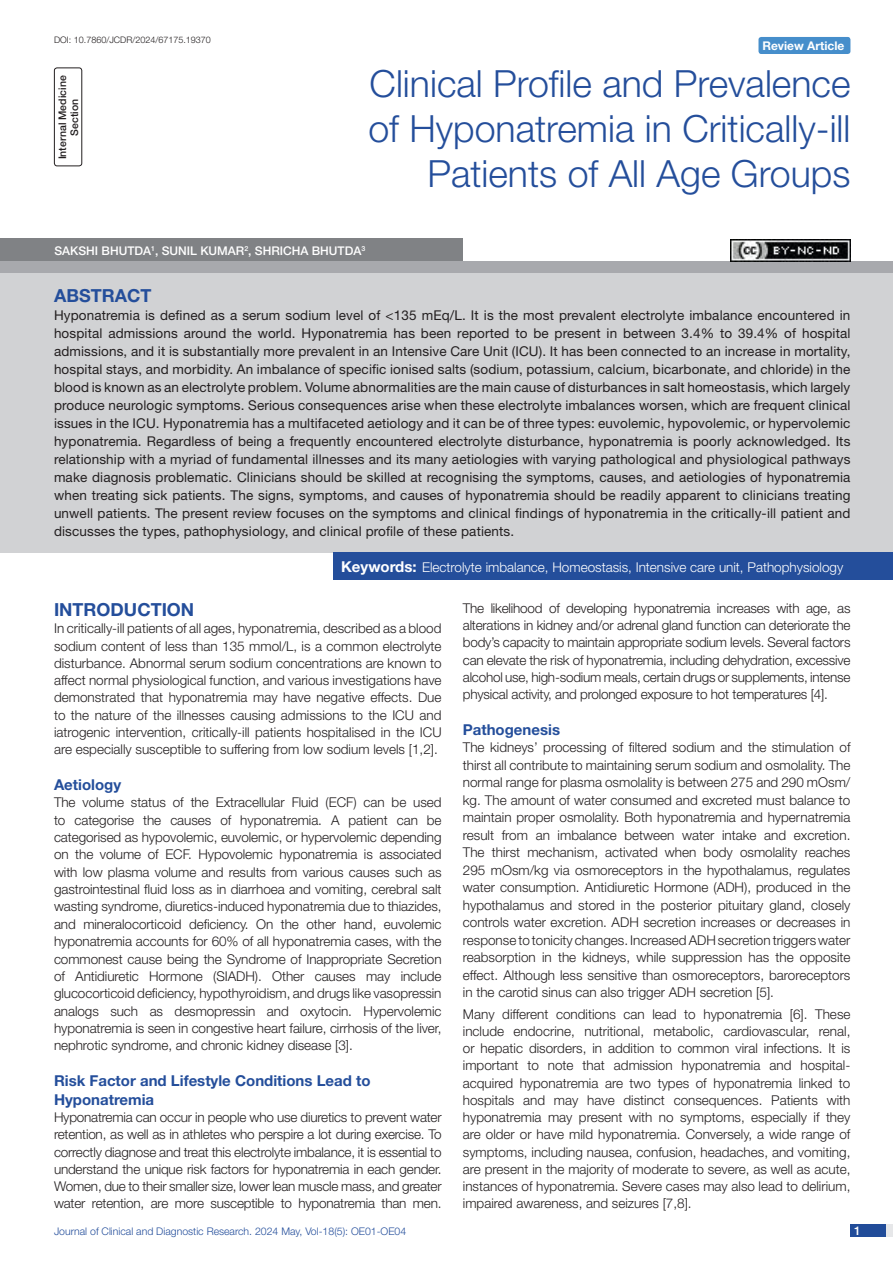
<style>
.page{position:relative;width:893px;height:1263px;background:#fff}
.page>*{position:absolute;margin:0;border:0;box-sizing:border-box;transform-origin:0 0}
.t1{font:300 37.5px/45px "Helvetica Neue";color:#244e9b;text-align:right}
.Heading{font:700 18px "Helvetica Neue";color:#244e9b}
.Abstract_head{font:700 18px "Helvetica Neue";color:#244e9b}
.HEAD_2{font:700 15px/18.8px "Helvetica Neue";color:#244e9b}
.Body_text{font:300 13.5px/17.2px "Helvetica Neue";letter-spacing:-.005em;color:#231f20;text-align:justify}
.Abstract_Text{font:13.5px/18px "Helvetica Neue";letter-spacing:.01em;color:#231f20;text-align:justify}
.Key_words{font:300 13.5px "Helvetica Neue";color:#fff}
.Author{font:500 12px "Helvetica Neue";color:#fff}
.t2{font:700 12px "Helvetica Neue";color:#fff}
.t3{font:300 10.5px "Helvetica Neue";color:#244e9b}
.section{font:500 10.5px/12px "Helvetica Neue";color:#231f20;text-align:center}
.DOI{font:300 9px "Helvetica Neue";color:#231f20}
.s1{font-weight:700;font-size:15px}
</style>
<div class="page">
<div style="left:850px;top:1224px;width:43px;height:13px;background:#e6e7e9"></div>
<div style="left:850px;top:1224px;width:35px;height:13px;background:#214c99"></div>
<div style="left:54px;top:68px;width:28px;height:98px;border:1px solid #231f20;border-radius:3px"></div>
<div style="left:758px;top:37px;width:92px;height:17px;background:#468ecb;border-radius:3px"></div>
<div style="left:0;top:261px;width:893px;height:12px;background:#a8a9ad"></div>
<div style="left:0;top:238px;width:463px;height:23px;background:#808285"></div>
<div style="left:0;top:273px;width:893px;height:279px;background:#d1d2d4"></div>
<div style="left:333px;top:552px;width:560px;height:28px;background:#244e9b"></div>
<img style="left:730px;top:239px;width:120px;height:23px">
<p class="DOI" style="left:54px;top:35px;width:158px">DOI: 10.7860/JCDR/2024/67175.19370</p>
<p class="section" style="left:56px;top:159px;width:85px;rotate:-90deg">INTERNAL MEDICINE<br>SECTION</p>
<p class="t1" style="left:368px;top:60px;width:484px">Clinical Profile and Prevalence of Hyponatremia in Critically-ill<br>Patients of All Age Groups</p>
<p class="t2" style="left:762px;top:38px;width:83px">Review Article</p>
<p class="Author" style="left:54px;top:243px;width:312px">SAKSHI BHUTDA<sup>1</sup>, SUNIL KUMAR<sup>2</sup>, SHRICHA BHUTDA<sup>3</sup></p>
<p class="Abstract_head" style="left:54px;top:284px;width:99px">ABSTRACT</p>
<p class="Abstract_Text" style="left:54px;top:305px;width:798px">Hyponatremia is defined as a serum sodium level of &lt;135 mEq/L. It is the most prevalent electrolyte imbalance encountered in hospital admissions around the world. Hyponatremia has been reported to be present in between 3.4% to 39.4% of hospital admissions, and it is substantially more prevalent in an Intensive Care Unit (ICU). It has been connected to an increase in mortality, hospital stays, and morbidity. An imbalance of specific ionised salts (sodium, potassium, calcium, bicarbonate, and chloride) in the blood is known as an electrolyte problem. Volume abnormalities are the main cause of disturbances in salt homeostasis, which largely produce neurologic symptoms. Serious consequences arise when these electrolyte imbalances worsen, which are frequent clinical issues in the ICU. Hyponatremia has a multifaceted aetiology and it can be of three types: euvolemic, hypovolemic, or hypervolemic hyponatremia. Regardless of being a frequently encountered electrolyte disturbance, hyponatremia is poorly acknowledged. Its relationship with a myriad of fundamental illnesses and its many aetiologies with varying pathological and physiological pathways make diagnosis problematic. Clinicians should be skilled at recognising the symptoms, causes, and aetiologies of hyponatremia when treating sick patients. The signs, symptoms, and causes of hyponatremia should be readily apparent to clinicians treating unwell patients. The present review focuses on the symptoms and clinical findings of hyponatremia in the critically-ill patient and discusses the types, pathophysiology, and clinical profile of these patients.</p>
<p class="Key_words" style="left:341px;top:559px;width:504px"><span class="s1">Keywords:</span> Electrolyte imbalance, Homeostasis, Intensive care unit, Pathophysiology</p>
<p class="Heading" style="left:54px;top:599px;width:142px">INTRODUCTION</p>
<p class="Body_text" style="left:54px;top:620px;width:389px">In critically-ill patients of all ages, hyponatremia, described as a blood sodium content of less than 135 mmol/L, is a common electrolyte disturbance. Abnormal serum sodium concentrations are known to affect normal physiological function, and various investigations have demonstrated that hyponatremia may have negative effects. Due to the nature of the illnesses causing admissions to the ICU and iatrogenic intervention, critically-ill patients hospitalised in the ICU are especially susceptible to suffering from low sodium levels [1,2].</p>
<p class="HEAD_2" style="left:54px;top:775px;width:69px">Aetiology</p>
<p class="Body_text" style="left:54px;top:793px;width:389px">The volume status of the Extracellular Fluid (ECF) can be used to categorise the causes of hyponatremia. A patient can be categorised as hypovolemic, euvolemic, or hypervolemic depending on the volume of ECF. Hypovolemic hyponatremia is associated with low plasma volume and results from various causes such as gastrointestinal fluid loss as in diarrhoea and vomiting, cerebral salt wasting syndrome, diuretics-induced hyponatremia due to thiazides, and mineralocorticoid deficiency. On the other hand, euvolemic hyponatremia accounts for 60% of all hyponatremia cases, with the commonest cause being the Syndrome of Inappropriate Secretion of Antidiuretic Hormone (SIADH). Other causes may include glucocorticoid deficiency, hypothyroidism, and drugs like vasopressin analogs such as desmopressin and oxytocin. Hypervolemic hyponatremia is seen in congestive heart failure, cirrhosis of the liver, nephrotic syndrome, and chronic kidney disease [3].</p>
<p class="HEAD_2" style="left:54px;top:1071px;width:318px">Risk Factor and Lifestyle Conditions Lead to<br>Hyponatremia</p>
<p class="Body_text" style="left:54px;top:1108px;width:389px">Hyponatremia can occur in people who use diuretics to prevent water retention, as well as in athletes who perspire a lot during exercise. To correctly diagnose and treat this electrolyte imbalance, it is essential to understand the unique risk factors for hyponatremia in each gender.<br>Women, due to their smaller size, lower lean muscle mass, and greater water retention, are more susceptible to hyponatremia than men.</p>
<p class="Body_text" style="left:463px;top:599px;width:389px">The likelihood of developing hyponatremia increases with age, as alterations in kidney and/or adrenal gland function can deteriorate the body’s capacity to maintain appropriate sodium levels. Several factors can elevate the risk of hyponatremia, including dehydration, excessive alcohol use, high-sodium meals, certain drugs or supplements, intense physical activity, and prolonged exposure to hot temperatures [4].</p>
<p class="HEAD_2" style="left:463px;top:720px;width:99px">Pathogenesis</p>
<p class="Body_text" style="left:463px;top:738px;width:389px">The kidneys’ processing of filtered sodium and the stimulation of thirst all contribute to maintaining serum sodium and osmolality. The normal range for plasma osmolality is between 275 and 290 mOsm/ kg. The amount of water consumed and excreted must balance to maintain proper osmolality. Both hyponatremia and hypernatremia result from an imbalance between water intake and excretion.<br>The thirst mechanism, activated when body osmolality reaches 295 mOsm/kg via osmoreceptors in the hypothalamus, regulates water consumption. Antidiuretic Hormone (ADH), produced in the hypothalamus and stored in the posterior pituitary gland, closely controls water excretion. ADH secretion increases or decreases in response to tonicity changes. Increased ADH secretion triggers water reabsorption in the kidneys, while suppression has the opposite effect. Although less sensitive than osmoreceptors, baroreceptors in the carotid sinus can also trigger ADH secretion [5].</p>
<p class="Body_text" style="left:463px;top:1005px;width:389px">Many different conditions can lead to hyponatremia [6]. These include endocrine, nutritional, metabolic, cardiovascular, renal, or hepatic disorders, in addition to common viral infections. It is important to note that admission hyponatremia and hospital&shy;acquired hyponatremia are two types of hyponatremia linked to hospitals and may have distinct consequences. Patients with hyponatremia may present with no symptoms, especially if they are older or have mild hyponatremia. Conversely, a wide range of symptoms, including nausea, confusion, headaches, and vomiting, are present in the majority of moderate to severe, as well as acute, instances of hyponatremia. Severe cases may also lead to delirium, impaired awareness, and seizures [7,8].</p>
<p class="t3" style="left:54px;top:1225px;width:354px">Journal of Clinical and Diagnostic Research. 2024 May, Vol-18(5): OE01-OE04</p>
<p class="Author" style="left:854px;top:1223px;width:8px">1</p>
</div>
